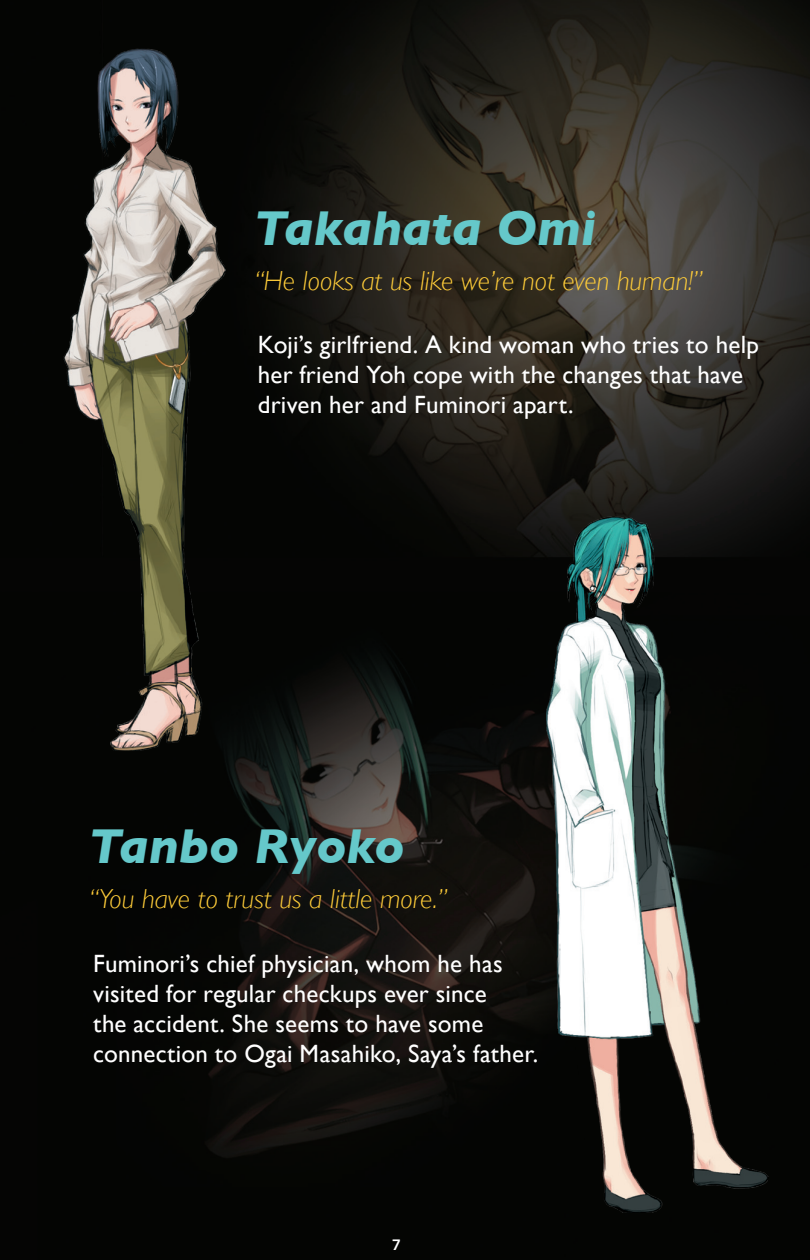
<style>
.page{position:relative;width:810px;height:1260px;background:#fff}
.page>*{position:absolute;margin:0;border:0;box-sizing:border-box;transform-origin:0 0}
.Small_text_XC2{font:italic 700 50px "Gill Sans";color:#65c8ca}
.Small_text_XC2-2{font:italic 300 27.5px "Gill Sans";color:#fecc39}
.Small_text_XC2-3{font:25px/30px "Gill Sans";letter-spacing:.01em;color:#fff}
.t1{font:800 15px "Avenir";color:#fff}
</style>
<div class="page">
<img style="left:0;top:0;width:810px;height:1260px">
<img style="left:547px;top:517px;width:221px;height:695px">
<img style="left:63px;top:48px;width:162px;height:703px">
<p class="Small_text_XC2" style="left:253px;top:199px;width:345px">Takahata Omi</p>
<p class="Small_text_XC2-2" style="left:253px;top:265px;width:451px">“He looks at us like we’re not even human!”</p>
<p class="Small_text_XC2-3" style="left:258px;top:329px;width:503px">Koji’s girlfriend. A kind woman who tries to help her friend Yoh cope with the changes that have driven her and Fuminori apart.</p>
<p class="Small_text_XC2" style="left:88px;top:817px;width:318px">Tanbo Ryoko</p>
<p class="Small_text_XC2-2" style="left:88px;top:884px;width:361px">“You have to trust us a little more.”</p>
<p class="Small_text_XC2-3" style="left:93px;top:948px;width:446px">Fuminori’s chief physician, whom he has visited for regular checkups ever since<br>the accident. She seems to have some connection to Ogai Masahiko, Saya’s father.</p>
<p class="t1" style="left:392px;top:1231px;width:10px">7</p>
</div>
